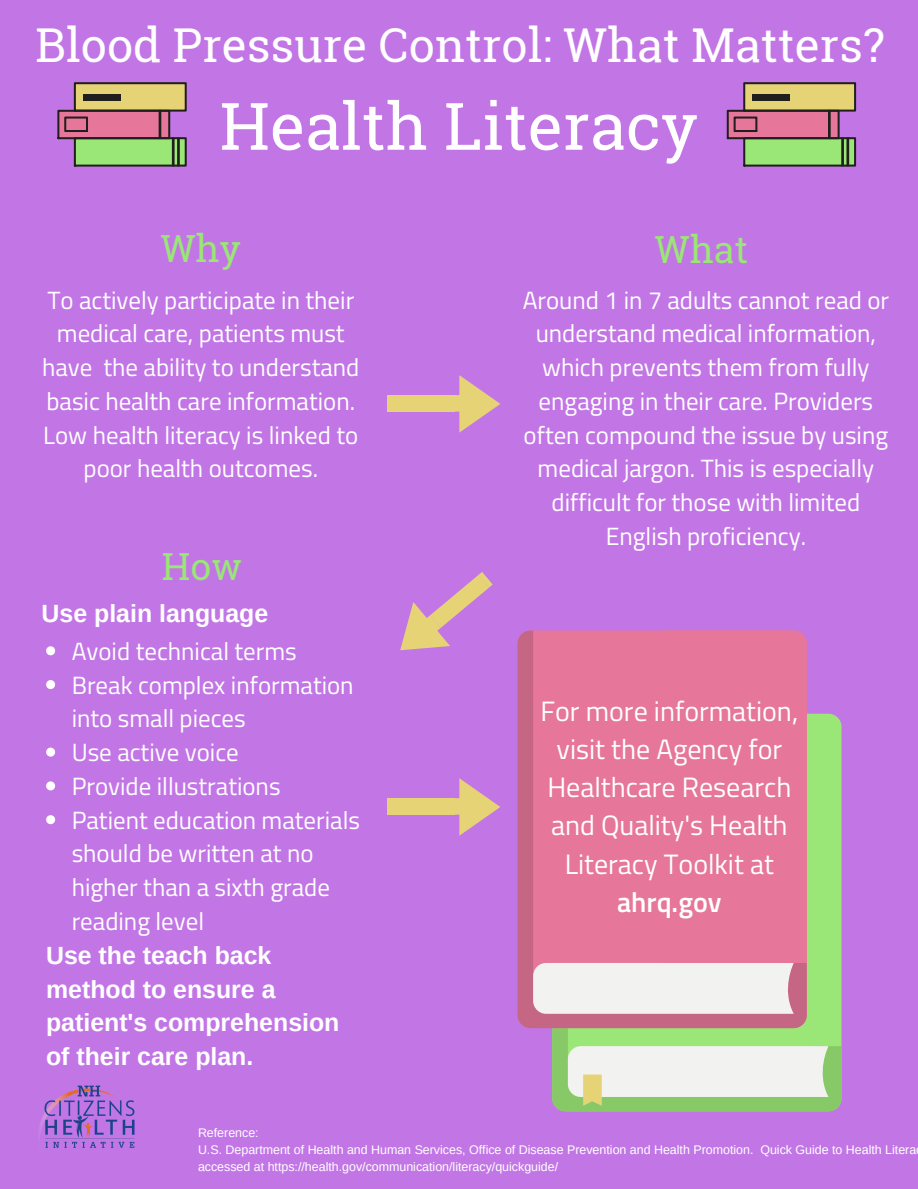
<style>
.page{position:relative;width:918px;height:1189px;background:#fff}
.page>*{position:absolute;margin:0;border:0;box-sizing:border-box;transform-origin:0 0}
.t1{font:65.4px "Roboto Slab";color:#fff}
.t2{font:46.65px "Roboto Slab";color:#fff}
.t3{font:37.35px "Roboto Slab";color:#9ae676}
.t4{font:28.05px/38.2px "Titillium Web";color:#fff;text-align:center}
.t5{font:600 28.05px "Titillium Web";color:#fff}
.t6{font:24.9px/33.8px "Titillium Web";color:#fff;text-align:center}
.t7{font:700 24.9px/33.8px "Arimo";color:#fff}
.t8{font:12.45px/16.8px "Arimo";color:#fff}
</style>
<div class="page">
<div style="left:0;top:0;width:918px;height:1188px;background:#c276e6"></div>
<svg style="left:46px;top:646px;width:9px;height:9px"></svg>
<svg style="left:46px;top:680px;width:9px;height:9px"></svg>
<svg style="left:46px;top:747px;width:9px;height:9px"></svg>
<svg style="left:46px;top:781px;width:9px;height:9px"></svg>
<svg style="left:46px;top:815px;width:9px;height:9px"></svg>
<div style="left:552px;top:713px;width:289px;height:397px;background:#9ae676;border-radius:13px"></div>
<svg style="left:518px;top:630px;width:289px;height:397px;background:#df7396"></svg>
<div style="left:533px;top:962px;width:261px;height:51px;background:#f2f2f1"></div>
<svg style="left:552px;top:1027px;width:289px;height:83px"></svg>
<div style="left:662px;top:630px;width:145px;height:332px;background:#e6769a"></div>
<svg style="left:57px;top:82px;width:130px;height:85px;background:#ae977f"></svg>
<div style="left:83px;top:94px;width:37px;height:6px;background:#211f1e"></div>
<svg style="left:727px;top:82px;width:129px;height:85px;background:#af987e"></svg>
<div style="left:753px;top:94px;width:37px;height:6px;background:#211f1e"></div>
<svg style="left:455px;top:375px;width:45px;height:57px"></svg>
<div style="left:392px;top:395px;width:63px;height:16px;background:#e6d376"></div>
<div style="left:387px;top:395px;width:5px;height:16px;background:#e6d376"></div>
<svg style="left:400px;top:572px;width:93px;height:79px"></svg>
<svg style="left:455px;top:778px;width:45px;height:57px"></svg>
<div style="left:392px;top:798px;width:63px;height:16px;background:#e6d376"></div>
<div style="left:387px;top:798px;width:5px;height:16px;background:#e6d376"></div>
<img style="left:39px;top:1085px;width:96px;height:63px">
<h2 class="t2" style="left:35px;top:13px;width:851px">Blood Pressure Control: What Matters?</h2>
<h1 class="t1" style="left:220px;top:81px;width:480px">Health Literacy</h1>
<h3 class="t3" style="left:161px;top:223px;width:82px">Why</h3>
<h3 class="t3" style="left:655px;top:224px;width:95px">What</h3>
<p class="t6" style="left:42px;top:282px;width:319px">To actively participate in their medical care, patients must have the ability to understand basic health care information.<br>Low health literacy is linked to poor health outcomes.</p>
<p class="t6" style="left:523px;top:282px;width:368px">Around 1 in 7 adults cannot read or understand medical information, which prevents them from fully engaging in their care. Providers often compound the issue by using medical jargon. This is especially difficult for those with limited<br>English proficiency.</p>
<h3 class="t3" style="left:162px;top:540px;width:82px">How</h3>
<p class="t7" style="left:42px;top:595px;width:228px">Use plain language</p>
<p class="t6" style="left:72px;top:633px;width:290px;text-align:left">Avoid technical terms<br>Break complex information into small pieces<br>Use active voice<br>Provide illustrations<br>Patient education materials should be written at no higher than a sixth grade reading level</p>
<p class="t7" style="left:46px;top:937px;width:295px">Use the teach back method to ensure a patient's comprehension of their care plan.</p>
<p class="t4" style="left:540px;top:690px;width:259px">For more information, visit the Agency for<br>Healthcare Research and Quality's Health<br>Literacy Toolkit at</p>
<p class="t5" style="left:617px;top:879px;width:106px">ahrq.gov</p>
<p class="t8" style="left:198px;top:1124px;width:720px">Reference:<br>U.S. Department of Health and Human Services, Office of Disease Prevention and Health Promotion. Quick Guide to Health Litera accessed at https://health.gov/communication/literacy/quickguide/</p>
</div>
